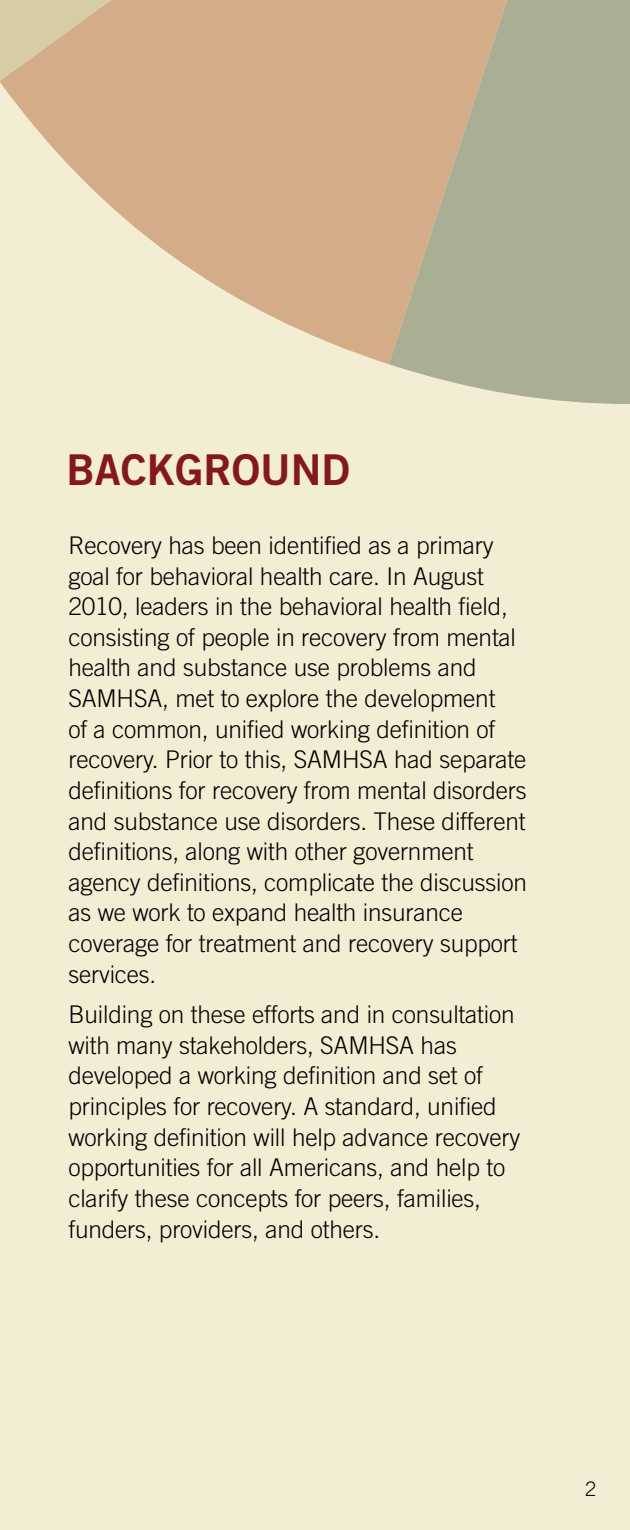
<style>
.page{position:relative;width:630px;height:1530px;background:#f3edd3}
.page>*{position:absolute;margin:0;border:0;box-sizing:border-box;transform-origin:0 0}
.t1{font:42.5px "Trade Gothic LT Std Bd 2";color:#84191c}
.t2{font:300 24.5px/30.5px "Trade Gothic LT Std";letter-spacing:-.005em;color:#000}
.t3{font:300 20px "Trade Gothic LT Std";color:#000}
</style>
<div class="page">
<svg style="left:0;top:0;width:389px;height:364px;fill:#d4ac87"></svg>
<svg style="left:389px;top:0;width:241px;height:404px;background:#b7af93"></svg>
<svg style="left:629px;top:0;width:1px;height:364px"></svg>
<h2 class="t1" style="left:67px;top:444px;width:285px">BACKGROUND</h2>
<p class="t2" style="left:68px;top:530px;width:460px">Recovery has been identified as a primary goal for behavioral health care. In August 2010, leaders in the behavioral health field, consisting of people in recovery from mental health and substance use problems and SAMHSA, met to explore the development<br>of a common, unified working definition of recovery. Prior to this, SAMHSA had separate definitions for recovery from mental disorders and substance use disorders. These different definitions, along with other government agency definitions, complicate the discussion as we work to expand health insurance coverage for treatment and recovery support services.</p>
<p class="t2" style="left:68px;top:999px;width:453px">Building on these efforts and in consultation with many stakeholders, SAMHSA has developed a working definition and set of principles for recovery. A standard, unified working definition will help advance recovery opportunities for all Americans, and help to clarify these concepts for peers, families, funders, providers, and others.</p>
<p class="t3" style="left:585px;top:1477px;width:13px">2</p>
</div>
